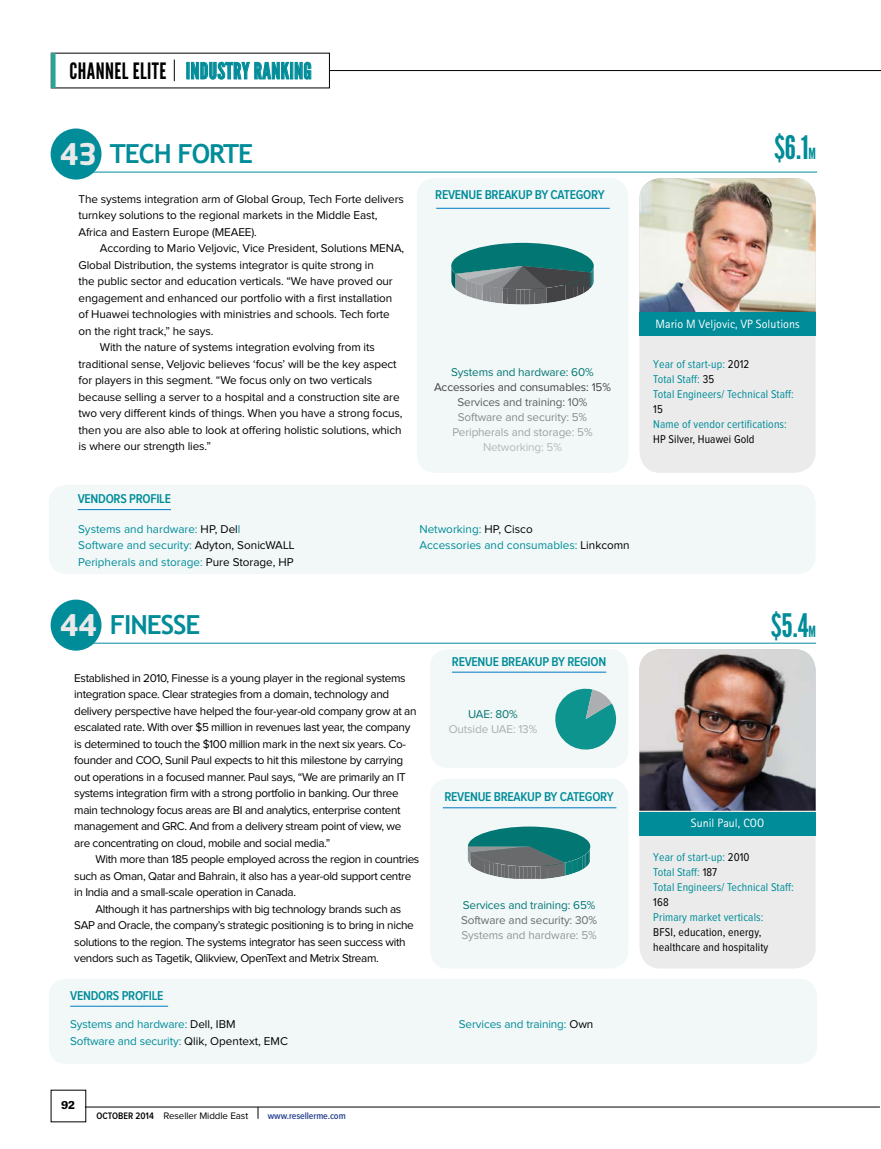
<style>
.page{position:relative;width:881px;height:1149px;background:#fff}
.page>*{position:absolute;margin:0;border:0;box-sizing:border-box;transform-origin:0 0}
.t1{font:32.4px "League Gothic";color:#008c99}
.t2{font:700 26.25px "Trebuchet MS";letter-spacing:-.04em;color:#008c99}
.t3{font:22.5px "League Gothic";letter-spacing:.02em;color:#008c99}
.t4{font:600 13.2px "Proxima Nova Cond";letter-spacing:-.02em;color:#008c99}
.t5{font:12px "AT Rotis Sans Serif";color:#fff}
.t6{font:700 12px "Spiegel";color:#000}
.t7{font:11.7px/16.5px "Proxima Nova";letter-spacing:-.03em;color:#000}
.t8{font:11.7px/16.5px "Proxima Nova";letter-spacing:-.01em;color:#000}
.t9{font:11.7px/16.5px "Proxima Nova";color:#008c99}
.t10{font:11.7px/15px "Proxima Nova Cond";letter-spacing:.01em;color:#008c99}
.t11{font:11.7px/15px "Proxima Nova Cond";letter-spacing:.01em;color:#000}
.t12{font:11.7px "Proxima Nova";letter-spacing:-.01em;color:#027672}
.t13{font:11.7px "Proxima Nova";letter-spacing:-.01em;color:#434345}
.t14{font:11.7px "Proxima Nova";letter-spacing:-.01em;color:#9fa1a3}
.t15{font:11.7px "Proxima Nova";letter-spacing:-.01em;color:#5d5e60}
.t16{font:11.7px "Proxima Nova";letter-spacing:-.01em;color:#696a6c}
.t17{font:11.7px "Proxima Nova";letter-spacing:-.01em;color:#888a8d}
.t18{font:11.7px "Proxima Nova";letter-spacing:-.01em;color:#939597}
.t19{font:11.7px "Proxima Nova";letter-spacing:-.01em;color:#acaeb1}
.t20{font:11.7px "Proxima Nova";letter-spacing:-.01em;color:#b7b9bb}
.t21{font:9.75px "Proxima Nova";letter-spacing:-.01em;color:#000}
.t22{font:600 9.75px "Proxima Nova Cond";letter-spacing:-.01em;color:#25408f}
.s1{color:#000}
.s2{font-family:"Neo Sans Std";font-size:29.55px;color:#e9e9ea}
.s3{font-family:"Proxima Nova Cond";font-weight:600}
.s4{font-size:15.45px}
</style>
<div class="page">
<div style="left:51px;top:599px;width:50px;height:51px;background:#008c99;border-radius:50%"></div>
<hr style="left:76px;top:642px;width:739px;height:1px;background:#008c99">
<div style="left:49px;top:484px;width:766px;height:90px;background:#f2f8f8;border-radius:18px"></div>
<hr style="left:78px;top:509px;width:93px;height:1px;background:#0079c1">
<div style="left:51px;top:128px;width:50px;height:51px;background:#008c99;border-radius:50%"></div>
<hr style="left:76px;top:172px;width:740px;height:1px;background:#008c99">
<div style="left:639px;top:336px;width:176px;height:136px;background:#ebebeb"></div>
<img style="left:639px;top:178px;width:176px;height:134px">
<div style="left:639px;top:312px;width:176px;height:24px;background:#008c99"></div>
<div style="left:639px;top:810px;width:176px;height:158px;background:#ebebeb"></div>
<img style="left:639px;top:649px;width:176px;height:161px">
<div style="left:639px;top:812px;width:176px;height:23px;background:#008c99"></div>
<div style="left:416px;top:178px;width:212px;height:294px;background:#f2f8f8;border-radius:18px"></div>
<hr style="left:436px;top:208px;width:173px;height:1px;background:#0079c1">
<div style="left:430px;top:649px;width:198px;height:118px;background:#f2f8f8;border-radius:18px"></div>
<div style="left:430px;top:778px;width:198px;height:190px;background:#f2f8f8;border-radius:18px"></div>
<div style="left:49px;top:978px;width:767px;height:85px;background:#f2f8f8;border-radius:18px"></div>
<hr style="left:70px;top:1005px;width:98px;height:1px;background:#0079c1">
<svg style="left:451px;top:243px;width:143px;height:61px;background:#5a8686"></svg>
<svg style="left:555px;top:688px;width:62px;height:62px"></svg>
<hr style="left:442px;top:807px;width:174px;height:1px;background:#0079c1">
<svg style="left:467px;top:826px;width:123px;height:52px;background:#548988"></svg>
<hr style="left:451px;top:671px;width:155px;height:1px;background:#0079c1">
<hr style="left:329px;top:70px;width:551px;height:1px;background:#000">
<svg style="left:187px;top:61px;width:124px;height:19px"></svg>
<div style="left:51px;top:53px;width:5px;height:35px;background:#2aa598"></div>
<svg style="left:174px;top:60px;width:1px;height:21px"></svg>
<hr style="left:85px;top:1106px;width:794px;height:1px;background:#000">
<h3 class="t3" style="left:70px;top:58px;width:243px"><span class="s1">CHANNEL ELITE</span> INDUSTRY RANKING</h3>
<h2 class="t2" style="left:60px;top:137px;width:195px"><span class="s2">43</span> TECH FORTE</h2>
<p class="t8" style="left:79px;top:191px;width:327px">The systems integration arm of Global Group, Tech Forte delivers turnkey solutions to the regional markets in the Middle East,<br>Africa and Eastern Europe (MEAEE).</p>
<p class="t8" style="left:100px;top:240px;width:306px">According to Mario Veljovic, Vice President, Solutions MENA,</p>
<p class="t8" style="left:79px;top:257px;width:297px">Global Distribution, the systems integrator is quite strong in</p>
<p class="t8" style="left:79px;top:273px;width:315px">the public sector and education verticals. “We have proved our</p>
<p class="t8" style="left:79px;top:290px;width:315px">engagement and enhanced our portfolio with a first installation</p>
<p class="t8" style="left:79px;top:306px;width:313px">of Huawei technologies with ministries and schools. Tech forte</p>
<p class="t8" style="left:79px;top:323px;width:136px">on the right track,” he says.</p>
<p class="t8" style="left:100px;top:339px;width:276px">With the nature of systems integration evolving from its</p>
<p class="t8" style="left:79px;top:356px;width:319px">traditional sense, Veljovic believes ‘focus’ will be the key aspect</p>
<p class="t8" style="left:79px;top:372px;width:295px">for players in this segment. “We focus only on two verticals</p>
<p class="t8" style="left:79px;top:389px;width:322px">because selling a server to a hospital and a construction site are</p>
<p class="t8" style="left:79px;top:405px;width:325px">two very different kinds of things. When you have a strong focus,</p>
<p class="t8" style="left:79px;top:422px;width:324px">then you are also able to look at offering holistic solutions, which</p>
<p class="t8" style="left:79px;top:438px;width:134px">is where our strength lies.”</p>
<p class="t4" style="left:435px;top:187px;width:171px">REVENUE BREAKUP BY CATEGORY</p>
<p class="t12" style="left:451px;top:365px;width:144px">Systems and hardware: 60%</p>
<p class="t13" style="left:434px;top:380px;width:178px">Accessories and consumables: 15%</p>
<p class="t15" style="left:457px;top:395px;width:131px">Services and training: 10%</p>
<p class="t17" style="left:457px;top:410px;width:131px">Software and security: 5%</p>
<p class="t14" style="left:452px;top:425px;width:142px">Peripherals and storage: 5%</p>
<p class="t20" style="left:483px;top:440px;width:80px">Networking: 5%</p>
<p class="t4" style="left:78px;top:491px;width:95px">VENDORS PROFILE</p>
<p class="t9" style="left:78px;top:521px;width:218px">Systems and hardware: <span class="s1">HP, Del</span>l<br>Software and security: <span class="s1">Adyton, SonicWALL<br></span>Peripherals and storage: <span class="s1">Pure Storage, HP</span></p>
<p class="t9" style="left:419px;top:521px;width:212px">Networking: <span class="s1">HP, Cisco<br></span>Accessories and consumables: <span class="s1">Linkcomn</span></p>
<h2 class="t2" style="left:60px;top:608px;width:142px"><span class="s2">44</span> FINESSE</h2>
<p class="t7" style="left:74px;top:669px;width:343px">Established in 2010, Finesse is a young player in the regional systems integration space. Clear strategies from a domain, technology and delivery perspective have helped the four-year-old company grow at an escalated rate. With over $5 million in revenues last year, the company is determined to touch the $100 million mark in the next six years. Co&shy;founder and COO, Sunil Paul expects to hit this milestone by carrying out operations in a focused manner. Paul says, “We are primarily an IT systems integration firm with a strong portfolio in banking. Our three main technology focus areas are BI and analytics, enterprise content management and GRC. And from a delivery stream point of view, we are concentrating on cloud, mobile and social media.”</p>
<p class="t7" style="left:96px;top:851px;width:325px">With more than 185 people employed across the region in countries</p>
<p class="t7" style="left:74px;top:867px;width:338px">such as Oman, Qatar and Bahrain, it also has a year-old support centre</p>
<p class="t7" style="left:74px;top:884px;width:223px">in India and a small-scale operation in Canada.</p>
<p class="t7" style="left:96px;top:900px;width:307px">Although it has partnerships with big technology brands such as</p>
<p class="t7" style="left:74px;top:917px;width:341px">SAP and Oracle, the company’s strategic positioning is to bring in niche</p>
<p class="t7" style="left:74px;top:933px;width:332px">solutions to the region. The systems integrator has seen success with</p>
<p class="t7" style="left:74px;top:950px;width:306px">vendors such as Tagetik, Qlikview, OpenText and Metrix Stream.</p>
<p class="t4" style="left:451px;top:654px;width:156px">REVENUE BREAKUP BY REGION</p>
<p class="t12" style="left:468px;top:707px;width:51px">UAE: 80%</p>
<p class="t19" style="left:448px;top:722px;width:90px">Outside UAE: 13%</p>
<p class="t4" style="left:444px;top:789px;width:171px">REVENUE BREAKUP BY CATEGORY</p>
<p class="t12" style="left:462px;top:898px;width:134px">Services and training: 65%</p>
<p class="t16" style="left:461px;top:913px;width:137px">Software and security: 30%</p>
<p class="t18" style="left:461px;top:928px;width:137px">Systems and hardware: 5%</p>
<p class="t4" style="left:70px;top:987px;width:95px">VENDORS PROFILE</p>
<p class="t9" style="left:70px;top:1016px;width:219px">Systems and hardware: <span class="s1">Dell, IBM<br></span>Software and security: <span class="s1">Qlik, Opentext, EMC</span></p>
<p class="t9" style="left:458px;top:1016px;width:136px">Services and training: <span class="s1">Own</span></p>
<p class="t6" style="left:61px;top:1099px;width:15px">92</p>
<p class="t21" style="left:97px;top:1109px;width:153px"><span class="s3">OCTOBER 2014</span> Reseller Middle East</p>
<p class="t22" style="left:268px;top:1109px;width:79px">WWW.RESELLERME.COM</p>
<h1 class="t1" style="left:773px;top:129px;width:42px">$6.1<span class="s4">M</span></h1>
<p class="t5" style="left:655px;top:316px;width:145px">Mario M Veljovic, VP Solutions</p>
<p class="t10" style="left:653px;top:356px;width:142px">Year of start-up: <span class="s1">2012<br></span>Total Staff: <span class="s1">35<br></span>Total Engineers/ Technical Staff:</p>
<p class="t11" style="left:653px;top:401px;width:11px">15</p>
<p class="t10" style="left:653px;top:416px;width:135px">Name of vendor certifications:</p>
<p class="t11" style="left:653px;top:431px;width:103px">HP Silver, Huawei Gold</p>
<h1 class="t1" style="left:770px;top:607px;width:46px">$5.4<span class="s4">M</span></h1>
<p class="t5" style="left:690px;top:816px;width:75px">Sunil Paul, COO</p>
<p class="t10" style="left:653px;top:849px;width:142px">Year of start-up: <span class="s1">2010<br></span>Total Staff: <span class="s1">187<br></span>Total Engineers/ Technical Staff:</p>
<p class="t11" style="left:653px;top:894px;width:17px">168</p>
<p class="t10" style="left:653px;top:909px;width:112px">Primary market verticals:</p>
<p class="t11" style="left:653px;top:924px;width:116px">BFSI, education, energy, healthcare and hospitality</p>
</div>
